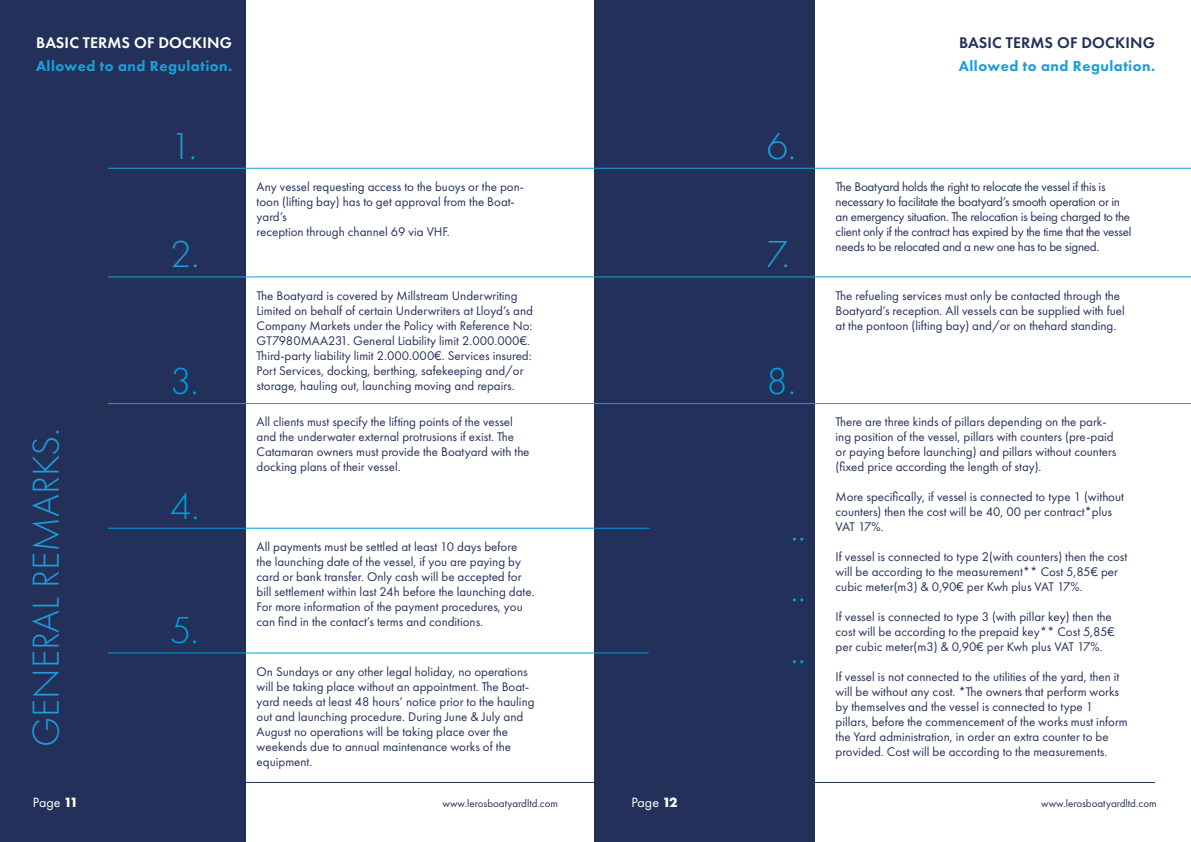
<style>
.page{position:relative;width:1191px;height:842px;background:#fff}
.page>*{position:absolute;margin:0;border:0;box-sizing:border-box;transform-origin:0 0}
.t1{font:300 39px "Futura PT";color:#1d9ed9}
.t2{font:300 39px "Futura PT";color:#009fe3}
.t3{font:600 16px "Futura PT";letter-spacing:.01em;color:#fff}
.t4{font:600 16px "Futura PT";letter-spacing:.01em;color:#23315a}
.t5{font:800 15px "Futura PT";letter-spacing:.03em;color:#1d9ed9}
.t6{font:14px "Futura PT";color:#fff}
.t7{font:13px/15px "Futura PT";color:#24315a}
.t8{font:13px/15px "Futura PT";color:#23315a}
.t9{font:13px/15px "Futura PT";letter-spacing:-.02em;color:#23315a}
.t10{font:11px "Futura PT";color:#23315a}
.s1{font-weight:700}
</style>
<div class="page">
<div style="left:594px;top:0;width:221px;height:842px;background:#23315a"></div>
<div style="left:0;top:0;width:245px;height:842px;background:#23315a"></div>
<hr style="left:108px;top:168px;width:1083px;height:1px;background:#1d9ed9">
<hr style="left:108px;top:276px;width:1083px;height:1px;background:#1d9ed9">
<hr style="left:34px;top:782px;width:1120px;height:1px;background:#23315a">
<hr style="left:108px;top:403px;width:1083px;height:1px;background:#009fe3">
<hr style="left:108px;top:528px;width:541px;height:1px;background:#009fe3">
<hr style="left:108px;top:652px;width:540px;height:1px;background:#009fe3">
<svg style="left:793px;top:538px;width:10px;height:3px"></svg>
<svg style="left:793px;top:598px;width:10px;height:3px"></svg>
<svg style="left:793px;top:660px;width:10px;height:3px"></svg>
<p class="t3" style="left:36px;top:33px;width:197px">BASIC TERMS OF DOCKING</p>
<p class="t5" style="left:36px;top:57px;width:198px">Allowed to and Regulation.</p>
<h1 class="t1" style="left:170px;top:124px;width:28px">1.</h1>
<h1 class="t1" style="left:766px;top:124px;width:31px">6.</h1>
<p class="t4" style="left:959px;top:33px;width:197px">BASIC TERMS OF DOCKING</p>
<p class="t5" style="left:959px;top:57px;width:198px">Allowed to and Regulation.</p>
<h1 class="t1" style="left:24px;top:747px;width:321px;rotate:-90deg">GENERAL REMARKS.</h1>
<p class="t8" style="left:257px;top:179px;width:269px">Any vessel requesting access to the buoys or the pon&shy;toon (lifting bay) has to get approval from the Boat&shy;yard’s<br>reception through channel 69 via VHF.</p>
<p class="t9" style="left:835px;top:179px;width:297px">The Boatyard holds the right to relocate the vessel if this is necessary to facilitate the boatyard’s smooth operation or in an emergency situation. The relocation is being charged to the client only if the contract has expired by the time that the vessel needs to be relocated and a new one has to be signed.</p>
<p class="t8" style="left:835px;top:288px;width:291px">The refueling services must only be contacted through the<br>Boatyard’s reception. All vessels can be supplied with fuel at the pontoon (lifting bay) and/or on thehard standing.</p>
<h1 class="t1" style="left:170px;top:232px;width:31px">2.</h1>
<h1 class="t1" style="left:766px;top:232px;width:24px">7.</h1>
<p class="t7" style="left:257px;top:288px;width:278px">The Boatyard is covered by Millstream Underwriting Limited on behalf of certain Underwriters at Lloyd’s and Company Markets under the Policy with Reference No:<br>GT7980MAA231. General Liability limit 2.000.000€.<br>Third-party liability limit 2.000.000€. Services insured:<br>Port Services, docking, berthing, safekeeping and/or storage, hauling out, launching moving and repairs.</p>
<h1 class="t2" style="left:170px;top:359px;width:30px">3.</h1>
<h1 class="t2" style="left:766px;top:359px;width:31px">8.</h1>
<h1 class="t2" style="left:170px;top:484px;width:31px">4.</h1>
<h1 class="t2" style="left:170px;top:608px;width:30px">5.</h1>
<p class="t7" style="left:257px;top:414px;width:274px">All clients must specify the lifting points of the vessel and the underwater external protrusions if exist. The Catamaran owners must provide the Boatyard with the docking plans of their vessel.</p>
<p class="t7" style="left:835px;top:414px;width:282px">There are three kinds of pillars depending on the park&shy;ing position of the vessel, pillars with counters (pre-paid or paying before launching) and pillars without counters (fixed price according the length of stay).</p>
<p class="t7" style="left:835px;top:489px;width:290px">More specifically, if vessel is connected to type 1 (without counters) then the cost will be 40, 00 per contract*plus<br>VAT 17%.</p>
<p class="t7" style="left:835px;top:549px;width:293px">If vessel is connected to type 2(with counters) then the cost will be according to the measurement** Cost 5,85€ per cubic meter(m3) &amp; 0,90€ per Kwh plus VAT 17%.</p>
<p class="t7" style="left:835px;top:609px;width:281px">If vessel is connected to type 3 (with pillar key) then the cost will be according to the prepaid key** Cost 5,85€ per cubic meter(m3) &amp; 0,90€ per Kwh plus VAT 17%.</p>
<p class="t7" style="left:835px;top:669px;width:294px">If vessel is not connected to the utilities of the yard, then it will be without any cost. *The owners that perform works by themselves and the vessel is connected to type 1 pillars, before the commencement of the works must inform the Yard administration, in order an extra counter to be provided. Cost will be according to the measurements.</p>
<p class="t7" style="left:257px;top:539px;width:279px">All payments must be settled at least 10 days before the launching date of the vessel, if you are paying by card or bank transfer. Only cash will be accepted for bill settlement within last 24h before the launching date.<br>For more information of the payment procedures, you can find in the contact’s terms and conditions.</p>
<p class="t7" style="left:257px;top:664px;width:279px">On Sundays or any other legal holiday, no operations will be taking place without an appointment. The Boat&shy;yard needs at least 48 hours’ notice prior to the hauling out and launching procedure. During June &amp; July and August no operations will be taking place over the weekends due to annual maintenance works of the equipment.</p>
<p class="t6" style="left:33px;top:794px;width:47px">Page <span class="s1">11</span></p>
<p class="t10" style="left:442px;top:797px;width:117px">www.lerosboatyardltd.com</p>
<p class="t6" style="left:631px;top:794px;width:47px">Page <span class="s1">12</span></p>
<p class="t10" style="left:1041px;top:797px;width:117px">www.lerosboatyardltd.com</p>
</div>
